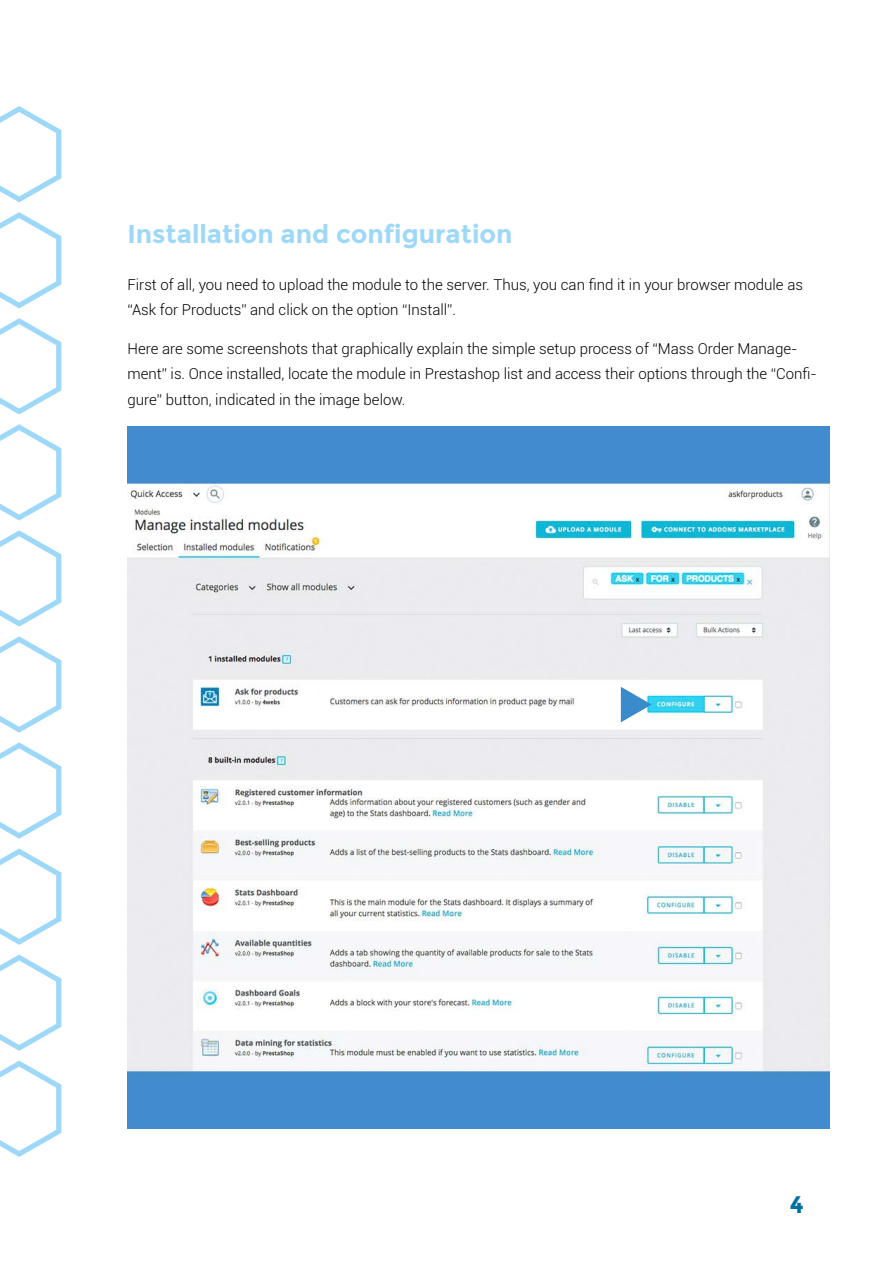
<style>
.page{position:relative;width:893px;height:1263px;background:#fff}
.page>*{position:absolute;margin:0;border:0;box-sizing:border-box;transform-origin:0 0}
.t1{font:700 25.65px "Montserrat";color:#9ed8f8}
.t2{font:700 24px "Montserrat";color:#0070a4}
.t3{font:300 15px/25.5px "Roboto";color:#000}
</style>
<div class="page">
<img style="left:128px;top:427px;width:701px;height:701px">
<svg style="left:621px;top:687px;width:31px;height:35px"></svg>
<svg style="left:0;top:212px;width:61px;height:96px"></svg>
<svg style="left:0;top:848px;width:61px;height:97px"></svg>
<svg style="left:0;top:530px;width:61px;height:97px"></svg>
<svg style="left:0;top:106px;width:61px;height:96px"></svg>
<svg style="left:0;top:742px;width:61px;height:97px"></svg>
<svg style="left:0;top:424px;width:61px;height:96px"></svg>
<svg style="left:0;top:636px;width:61px;height:97px"></svg>
<svg style="left:0;top:318px;width:61px;height:96px"></svg>
<svg style="left:0;top:954px;width:61px;height:97px"></svg>
<svg style="left:0;top:1060px;width:61px;height:97px"></svg>
<h1 class="t1" style="left:128px;top:219px;width:386px">Installation and configuration</h1>
<p class="t3" style="left:128px;top:271px;width:677px">First of all, you need to upload the module to the server. Thus, you can find it in your browser module as “Ask for Products” and click on the option “Install”.</p>
<p class="t3" style="left:128px;top:335px;width:691px">Here are some screenshots that graphically explain the simple setup process of “Mass Order Manage&shy;ment” is. Once installed, locate the module in Prestashop list and access their options through the “Confi&shy;gure” button, indicated in the image below.</p>
<h2 class="t2" style="left:790px;top:1190px;width:16px">4</h2>
</div>
